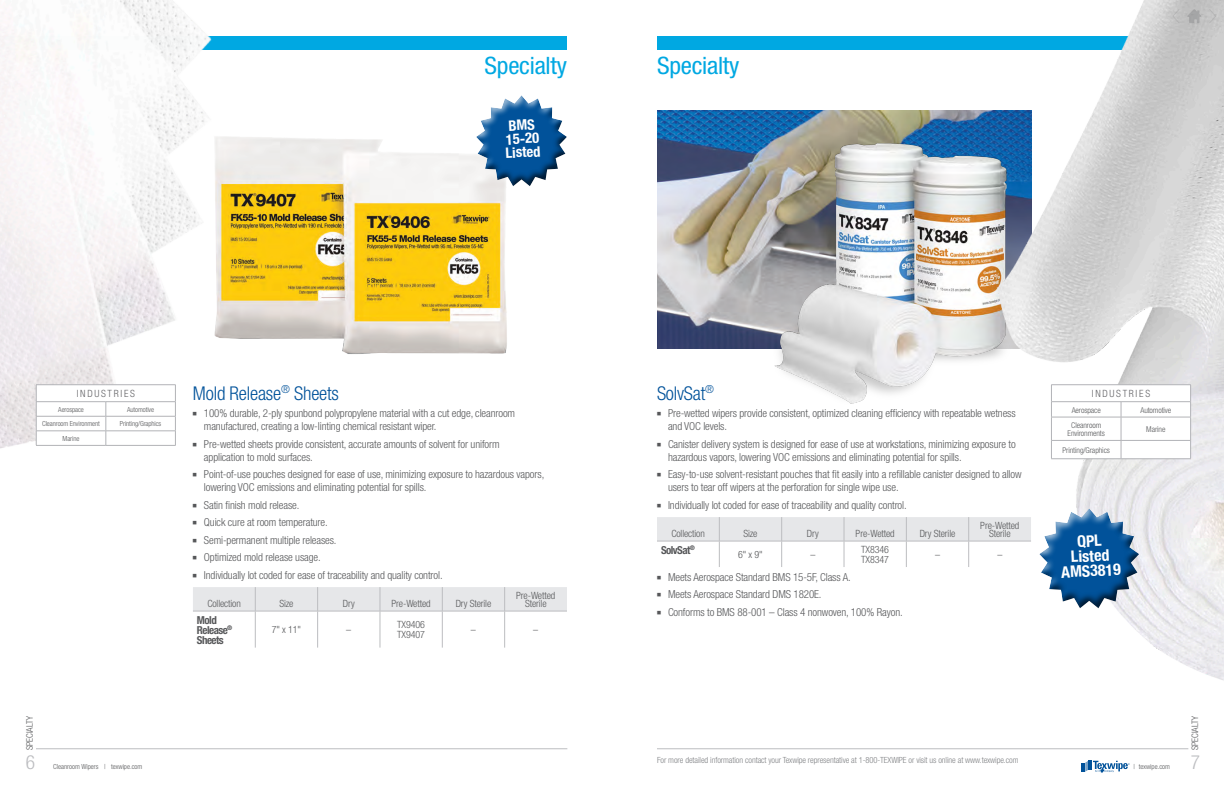
<style>
.page{position:relative;width:1224px;height:792px;background:#fff}
.page>*{position:absolute;margin:0;border:0;box-sizing:border-box;transform-origin:0 0}
.Bar_Head_rev{font:condensed 24px "Helvetica Neue";letter-spacing:-.01em;color:#00a8e2;scale:1.05 1}
.Body_N{font:300 condensed 19.4px "Helvetica Neue";color:#bcbdc0}
.Head_2a{font:300 condensed 19px "Helvetica Neue";letter-spacing:-.01em;color:#01529a}
.t1{font:700 condensed 16px/14.8px "Helvetica Neue";color:#fff;text-align:center}
.t2{font:700 condensed 14.6px/13.5px "Helvetica Neue";color:#fff}
.t3{font:300 condensed 11px/13px "Helvetica Neue";letter-spacing:-.01em;color:#57585a}
.TX_NUmber{font:700 condensed 11px/10px "Helvetica Neue";letter-spacing:-.05em;color:#57585a}
.chart{font:300 condensed 10px/8px "Helvetica Neue";letter-spacing:-.01em;color:#57585a;text-align:center}
.Head_3{font:300 condensed 10px "Helvetica Neue";letter-spacing:.17em;color:#636366}
.Body_N-2{font:300 condensed 9px "Helvetica Neue";letter-spacing:-.01em;color:#57585a}
.t4{font:300 condensed 8.5px "Helvetica Neue";letter-spacing:-.01em;color:#808285}
.Body_N-3{font:300 condensed 8px/8px "Helvetica Neue";letter-spacing:-.01em;color:#57585a;text-align:center}
.chart-2{font:300 condensed 7px "Helvetica Neue";letter-spacing:-.01em;color:#57585a}
.s1{font-family:"Universal Newswith Comm Pi";font-weight:400;font-stretch:normal;font-size:7px}
</style>
<div class="page">
<hr style="left:657px;top:748px;width:531px;height:1px;background:#bcbdc0">
<hr style="left:36px;top:748px;width:531px;height:1px;background:#bcbdc0">
<svg style="left:1082px;top:761px;width:48px;height:12px"></svg>
<div style="left:657px;top:36px;width:567px;height:13px;background:#00a8e2"></div>
<img style="left:657px;top:111px;width:318px;height:238px">
<img style="left:755px;top:138px;width:220px;height:266px">
<svg style="left:657px;top:517px;width:318px;height:50px"></svg>
<img style="left:975px;top:0;width:249px;height:681px">
<hr style="left:1051px;top:384px;width:70px;height:1px;background:#b2b3b7">
<hr style="left:1121px;top:384px;width:70px;height:1px;background:#b2b3b7">
<svg style="left:1051px;top:385px;width:140px;height:74px"></svg>
<hr style="left:1051px;top:459px;width:70px;height:1px;background:#b2b3b7">
<hr style="left:1121px;top:459px;width:70px;height:1px;background:#b2b3b7">
<div style="left:1038px;top:508px;width:101px;height:101px;background:#231f20;opacity:.75"></div>
<svg style="left:1187px;top:9px;width:15px;height:14px"></svg>
<svg style="left:1208px;top:8px;width:9px;height:17px"></svg>
<svg style="left:1172px;top:8px;width:9px;height:17px"></svg>
<div style="left:0;top:36px;width:567px;height:13px;background:#00a8e2"></div>
<svg style="left:193px;top:587px;width:374px;height:61px"></svg>
<hr style="left:193px;top:611px;width:62px;height:1px;background:#bcbdc0">
<hr style="left:255px;top:611px;width:63px;height:1px;background:#bcbdc0">
<hr style="left:255px;top:611px;width:1px;height:37px;background:#bcbdc0">
<hr style="left:318px;top:611px;width:62px;height:1px;background:#bcbdc0">
<hr style="left:317px;top:611px;width:1px;height:37px;background:#bcbdc0">
<hr style="left:380px;top:611px;width:62px;height:1px;background:#bcbdc0">
<hr style="left:380px;top:611px;width:1px;height:37px;background:#bcbdc0">
<hr style="left:442px;top:611px;width:63px;height:1px;background:#bcbdc0">
<hr style="left:442px;top:611px;width:1px;height:37px;background:#bcbdc0">
<hr style="left:505px;top:611px;width:62px;height:1px;background:#bcbdc0">
<hr style="left:504px;top:611px;width:1px;height:37px;background:#bcbdc0">
<img style="left:0;top:0;width:228px;height:449px">
<img style="left:193px;top:114px;width:314px;height:270px">
<div style="left:476px;top:96px;width:92px;height:91px;background:#231f20;opacity:.75"></div>
<hr style="left:36px;top:384px;width:70px;height:1px;background:#b2b3b7">
<hr style="left:106px;top:384px;width:70px;height:1px;background:#b2b3b7">
<svg style="left:36px;top:385px;width:140px;height:60px"></svg>
<hr style="left:36px;top:445px;width:70px;height:1px;background:#b2b3b7">
<hr style="left:106px;top:445px;width:70px;height:1px;background:#b2b3b7">
<p class="Bar_Head_rev" style="left:485px;top:52px;width:80px">Specialty</p>
<p class="t2" style="left:504px;top:119px;width:37px;rotate:-3deg">BMS<br>15-20<br>Listed</p>
<p class="Bar_Head_rev" style="left:657px;top:52px;width:80px">Specialty</p>
<p class="Head_3" style="left:77px;top:388px;width:60px">INDUSTRIES</p>
<p class="chart-2" style="left:58px;top:405px;width:27px">Aerospace</p>
<p class="chart-2" style="left:127px;top:405px;width:28px">Automotive</p>
<p class="chart-2" style="left:42px;top:420px;width:59px">Cleanroom Environment</p>
<p class="chart-2" style="left:120px;top:420px;width:43px">Printing/Graphics</p>
<p class="chart-2" style="left:63px;top:434px;width:18px">Marine</p>
<p class="Head_2a" style="left:193px;top:382px;width:147px">Mold Release<sup>®</sup> Sheets</p>
<p class="t3" style="left:204px;top:407px;width:313px;text-indent:-11px"><span class="s1">7</span> 100% durable, 2-ply spunbond polypropylene material with a cut edge, cleanroom manufactured, creating a low-linting chemical resistant wiper.</p>
<p class="t3" style="left:204px;top:437px;width:297px;text-indent:-11px"><span class="s1">7</span> Pre-wetted sheets provide consistent, accurate amounts of solvent for uniform application to mold surfaces.</p>
<p class="t3" style="left:204px;top:468px;width:342px;text-indent:-11px"><span class="s1">7</span> Point-of-use pouches designed for ease of use, minimizing exposure to hazardous vapors, lowering VOC emissions and eliminating potential for spills.</p>
<p class="t3" style="left:193px;top:498px;width:108px"><span class="s1">7</span> Satin finish mold release.</p>
<p class="t3" style="left:193px;top:516px;width:136px"><span class="s1">7</span> Quick cure at room temperature.</p>
<p class="t3" style="left:193px;top:533px;width:145px"><span class="s1">7</span> Semi-permanent multiple releases.</p>
<p class="t3" style="left:193px;top:551px;width:129px"><span class="s1">7</span> Optimized mold release usage.</p>
<p class="t3" style="left:193px;top:568px;width:251px"><span class="s1">7</span> Individually lot coded for ease of traceability and quality control.</p>
<p class="chart" style="left:207px;top:599px;width:35px">Collection</p>
<p class="chart" style="left:279px;top:599px;width:16px">Size</p>
<p class="chart" style="left:343px;top:599px;width:13px">Dry</p>
<p class="chart" style="left:392px;top:599px;width:41px">Pre-Wetted</p>
<p class="chart" style="left:456px;top:599px;width:37px">Dry Sterile</p>
<p class="chart" style="left:516px;top:591px;width:41px">Pre-Wetted<br>Sterile</p>
<p class="TX_NUmber" style="left:197px;top:615px;width:37px">Mold<br>Release<sup>®<br></sup>Sheets</p>
<p class="chart" style="left:272px;top:626px;width:31px">7" x 11"</p>
<p class="chart" style="left:346px;top:626px;width:6px">–</p>
<p class="chart" style="left:397px;top:620px;width:29px;line-height:10px;text-align:left">TX9406<br>TX9407</p>
<p class="chart" style="left:471px;top:626px;width:6px">–</p>
<p class="chart" style="left:533px;top:626px;width:6px">–</p>
<p class="Head_2a" style="left:657px;top:382px;width:59px">SolvSat<sup>®</sup></p>
<p class="t3" style="left:668px;top:407px;width:349px;text-indent:-11px"><span class="s1">7</span> Pre-wetted wipers provide consistent, optimized cleaning efficiency with repeatable wetness and VOC levels.</p>
<p class="t3" style="left:668px;top:437px;width:349px;text-indent:-11px"><span class="s1">7</span> Canister delivery system is designed for ease of use at workstations, minimizing exposure to hazardous vapors, lowering VOC emissions and eliminating potential for spills.</p>
<p class="t3" style="left:668px;top:468px;width:355px;text-indent:-11px"><span class="s1">7</span> Easy-to-use solvent-resistant pouches that fit easily into a refillable canister designed to allow users to tear off wipers at the perforation for single wipe use.</p>
<p class="t3" style="left:657px;top:498px;width:251px"><span class="s1">7</span> Individually lot coded for ease of traceability and quality control.</p>
<p class="chart" style="left:671px;top:529px;width:35px">Collection</p>
<p class="chart" style="left:743px;top:529px;width:16px">Size</p>
<p class="chart" style="left:807px;top:529px;width:13px">Dry</p>
<p class="chart" style="left:856px;top:529px;width:41px">Pre-Wetted</p>
<p class="chart" style="left:920px;top:529px;width:37px">Dry Sterile</p>
<p class="chart" style="left:980px;top:521px;width:41px">Pre-Wetted<br>Sterile</p>
<p class="TX_NUmber" style="left:661px;top:545px;width:36px">SolvSat<sup>®</sup></p>
<p class="chart" style="left:738px;top:550px;width:26px">6" x 9"</p>
<p class="chart" style="left:810px;top:550px;width:6px">–</p>
<p class="chart" style="left:861px;top:544px;width:29px;line-height:10px;text-align:left">TX8346<br>TX8347</p>
<p class="chart" style="left:935px;top:550px;width:6px">–</p>
<p class="chart" style="left:997px;top:550px;width:6px">–</p>
<p class="t3" style="left:657px;top:570px;width:195px"><span class="s1">7</span> Meets Aerospace Standard BMS 15-5F, Class A.</p>
<p class="t3" style="left:657px;top:588px;width:166px"><span class="s1">7</span> Meets Aerospace Standard DMS 1820E.</p>
<p class="t3" style="left:657px;top:605px;width:247px"><span class="s1">7</span> Conforms to BMS 88-001 – Class 4 nonwoven, 100% Rayon.</p>
<p class="Head_3" style="left:1092px;top:388px;width:60px">INDUSTRIES</p>
<p class="Body_N-3" style="left:1072px;top:406px;width:31px">Aerospace</p>
<p class="Body_N-3" style="left:1140px;top:406px;width:32px">Automotive</p>
<p class="Body_N-3" style="left:1068px;top:421px;width:39px">Cleanroom<br>Environments</p>
<p class="Body_N-3" style="left:1146px;top:425px;width:21px">Marine</p>
<p class="Body_N-3" style="left:1063px;top:446px;width:49px">Printing/Graphics</p>
<p class="t1" style="left:1059px;top:535px;width:61px;rotate:-3deg">QPL<br>Listed<br>AMS3819</p>
<p class="Body_N-2" style="left:25px;top:750px;width:35px;rotate:-90deg">SPECIALTY</p>
<p class="Body_N" style="left:26px;top:751px;width:11px">6</p>
<p class="t4" style="left:657px;top:755px;width:363px">For more detailed information contact your Texwipe representative at 1-800-TEXWIPE or visit us online at www.texwipe.com</p>
<p class="chart-2" style="left:53px;top:762px;width:91px">Cleanroom Wipers | texwipe.com</p>
<p class="chart-2" style="left:1134px;top:762px;width:38px">| texwipe.com</p>
<p class="Body_N-2" style="left:1190px;top:750px;width:35px;rotate:-90deg">SPECIALTY</p>
<p class="Body_N" style="left:1191px;top:751px;width:11px">7</p>
</div>
